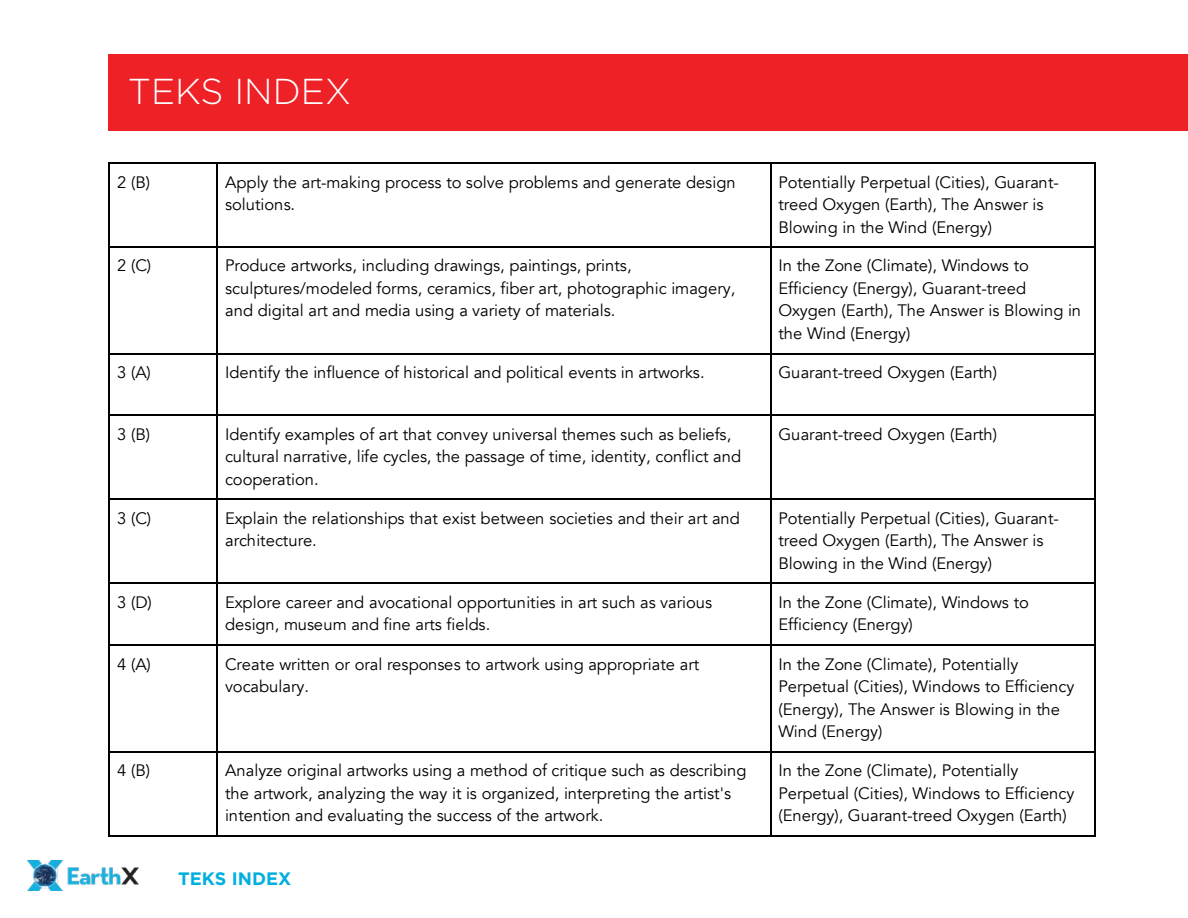
<style>
.page{position:relative;width:1188px;height:918px;background:#fff}
.page>*{position:absolute;margin:0;border:0;box-sizing:border-box;transform-origin:0 0}
.t1{font:300 36px "Gotham";color:#fff}
.t2{font:700 18px "Gotham";color:#00afde}
.t3{font:16.5px/22.5px "Avenir";color:#000}
</style>
<div class="page">
<img style="left:27px;top:860px;width:112px;height:31px">
<div style="left:109px;top:54px;width:1079px;height:76px;background:#ed2126"></div>
<hr style="left:110px;top:162px;width:107px;height:1px;background:#000">
<hr style="left:218px;top:162px;width:552px;height:1px;background:#000">
<svg style="left:770px;top:162px;width:2px;height:9px"></svg>
<hr style="left:772px;top:162px;width:322px;height:1px;background:#000">
<svg style="left:1094px;top:162px;width:2px;height:9px"></svg>
<hr style="left:109px;top:171px;width:1px;height:75px;background:#000">
<hr style="left:217px;top:171px;width:1px;height:75px;background:#000">
<hr style="left:770px;top:171px;width:2px;height:75px;background:#000">
<hr style="left:1094px;top:171px;width:2px;height:75px;background:#000">
<hr style="left:110px;top:246px;width:107px;height:2px;background:#000">
<hr style="left:218px;top:246px;width:552px;height:2px;background:#000">
<svg style="left:770px;top:246px;width:2px;height:9px"></svg>
<hr style="left:772px;top:246px;width:322px;height:2px;background:#000">
<svg style="left:1094px;top:246px;width:2px;height:9px"></svg>
<hr style="left:109px;top:255px;width:1px;height:98px;background:#000">
<hr style="left:217px;top:255px;width:1px;height:98px;background:#000">
<hr style="left:770px;top:255px;width:2px;height:98px;background:#000">
<hr style="left:1094px;top:255px;width:2px;height:98px;background:#000">
<hr style="left:110px;top:353px;width:107px;height:1px;background:#000">
<hr style="left:218px;top:353px;width:552px;height:1px;background:#000">
<svg style="left:770px;top:353px;width:2px;height:9px"></svg>
<hr style="left:772px;top:353px;width:322px;height:1px;background:#000">
<svg style="left:1094px;top:353px;width:2px;height:9px"></svg>
<hr style="left:109px;top:362px;width:1px;height:52px;background:#000">
<hr style="left:217px;top:362px;width:1px;height:52px;background:#000">
<hr style="left:770px;top:362px;width:2px;height:52px;background:#000">
<hr style="left:1094px;top:362px;width:2px;height:52px;background:#000">
<hr style="left:110px;top:414px;width:107px;height:2px;background:#000">
<hr style="left:218px;top:414px;width:552px;height:2px;background:#000">
<svg style="left:770px;top:414px;width:2px;height:9px"></svg>
<hr style="left:772px;top:414px;width:322px;height:2px;background:#000">
<svg style="left:1094px;top:414px;width:2px;height:9px"></svg>
<hr style="left:109px;top:423px;width:1px;height:76px;background:#000">
<hr style="left:217px;top:423px;width:1px;height:76px;background:#000">
<hr style="left:770px;top:423px;width:2px;height:76px;background:#000">
<hr style="left:1094px;top:423px;width:2px;height:76px;background:#000">
<hr style="left:110px;top:499px;width:107px;height:1px;background:#000">
<hr style="left:218px;top:499px;width:552px;height:1px;background:#000">
<svg style="left:770px;top:499px;width:2px;height:9px"></svg>
<hr style="left:772px;top:499px;width:322px;height:1px;background:#000">
<svg style="left:1094px;top:499px;width:2px;height:9px"></svg>
<hr style="left:109px;top:508px;width:1px;height:74px;background:#000">
<hr style="left:217px;top:508px;width:1px;height:74px;background:#000">
<hr style="left:770px;top:508px;width:2px;height:74px;background:#000">
<hr style="left:1094px;top:508px;width:2px;height:74px;background:#000">
<hr style="left:110px;top:582px;width:107px;height:2px;background:#000">
<hr style="left:218px;top:582px;width:552px;height:2px;background:#000">
<svg style="left:770px;top:582px;width:2px;height:9px"></svg>
<hr style="left:772px;top:582px;width:322px;height:2px;background:#000">
<svg style="left:1094px;top:582px;width:2px;height:9px"></svg>
<hr style="left:109px;top:591px;width:1px;height:53px;background:#000">
<hr style="left:217px;top:591px;width:1px;height:53px;background:#000">
<hr style="left:770px;top:591px;width:2px;height:53px;background:#000">
<hr style="left:1094px;top:591px;width:2px;height:53px;background:#000">
<hr style="left:110px;top:644px;width:107px;height:1px;background:#000">
<hr style="left:218px;top:644px;width:552px;height:1px;background:#000">
<svg style="left:770px;top:644px;width:2px;height:9px"></svg>
<hr style="left:772px;top:644px;width:322px;height:1px;background:#000">
<svg style="left:1094px;top:644px;width:2px;height:9px"></svg>
<hr style="left:109px;top:653px;width:1px;height:98px;background:#000">
<hr style="left:217px;top:653px;width:1px;height:98px;background:#000">
<hr style="left:770px;top:653px;width:2px;height:98px;background:#000">
<hr style="left:1094px;top:653px;width:2px;height:98px;background:#000">
<hr style="left:110px;top:751px;width:107px;height:1px;background:#000">
<hr style="left:218px;top:751px;width:552px;height:1px;background:#000">
<svg style="left:770px;top:751px;width:2px;height:9px"></svg>
<hr style="left:772px;top:751px;width:322px;height:1px;background:#000">
<svg style="left:1094px;top:751px;width:2px;height:9px"></svg>
<hr style="left:109px;top:760px;width:1px;height:75px;background:#000">
<hr style="left:110px;top:835px;width:107px;height:1px;background:#000">
<hr style="left:217px;top:760px;width:1px;height:75px;background:#000">
<hr style="left:218px;top:835px;width:552px;height:1px;background:#000">
<hr style="left:770px;top:760px;width:2px;height:75px;background:#000">
<hr style="left:772px;top:835px;width:322px;height:1px;background:#000">
<hr style="left:1094px;top:760px;width:2px;height:75px;background:#000">
<h1 class="t1" style="left:128px;top:68px;width:225px">TEKS INDEX</h1>
<p class="t3" style="left:117px;top:171px;width:35px">2 (B)</p>
<p class="t3" style="left:225px;top:171px;width:512px">Apply the art-making process to solve problems and generate design solutions.</p>
<p class="t3" style="left:778px;top:171px;width:282px">Potentially Perpetual (Cities), Guarant&shy;treed Oxygen (Earth), The Answer is<br>Blowing in the Wind (Energy)</p>
<p class="t3" style="left:117px;top:255px;width:36px">2 (C)</p>
<p class="t3" style="left:225px;top:255px;width:512px">Produce artworks, including drawings, paintings, prints, sculptures/modeled forms, ceramics, fiber art, photographic imagery, and digital art and media using a variety of materials.</p>
<p class="t3" style="left:778px;top:255px;width:304px">In the Zone (Climate), Windows to<br>Efficiency (Energy), Guarant-treed<br>Oxygen (Earth), The Answer is Blowing in the Wind (Energy)</p>
<p class="t3" style="left:117px;top:362px;width:35px">3 (A)</p>
<p class="t3" style="left:225px;top:362px;width:481px">Identify the influence of historical and political events in artworks.</p>
<p class="t3" style="left:778px;top:362px;width:220px">Guarant-treed Oxygen (Earth)</p>
<p class="t3" style="left:117px;top:423px;width:35px">3 (B)</p>
<p class="t3" style="left:225px;top:423px;width:518px">Identify examples of art that convey universal themes such as beliefs, cultural narrative, life cycles, the passage of time, identity, conflict and cooperation.</p>
<p class="t3" style="left:778px;top:423px;width:220px">Guarant-treed Oxygen (Earth)</p>
<p class="t3" style="left:117px;top:507px;width:36px">3 (C)</p>
<p class="t3" style="left:225px;top:507px;width:516px">Explain the relationships that exist between societies and their art and architecture.</p>
<p class="t3" style="left:778px;top:507px;width:282px">Potentially Perpetual (Cities), Guarant&shy;treed Oxygen (Earth), The Answer is<br>Blowing in the Wind (Energy)</p>
<p class="t3" style="left:117px;top:591px;width:36px">3 (D)</p>
<p class="t3" style="left:225px;top:591px;width:489px">Explore career and avocational opportunities in art such as various design, museum and fine arts fields.</p>
<p class="t3" style="left:778px;top:591px;width:252px">In the Zone (Climate), Windows to<br>Efficiency (Energy)</p>
<p class="t3" style="left:117px;top:653px;width:35px">4 (A)</p>
<p class="t3" style="left:225px;top:653px;width:476px">Create written or oral responses to artwork using appropriate art vocabulary.</p>
<p class="t3" style="left:778px;top:653px;width:297px">In the Zone (Climate), Potentially<br>Perpetual (Cities), Windows to Efficiency (Energy), The Answer is Blowing in the<br>Wind (Energy)</p>
<p class="t3" style="left:117px;top:760px;width:35px">4 (B)</p>
<p class="t3" style="left:225px;top:760px;width:523px">Analyze original artworks using a method of critique such as describing the artwork, analyzing the way it is organized, interpreting the artist's intention and evaluating the success of the artwork.</p>
<p class="t3" style="left:778px;top:760px;width:297px">In the Zone (Climate), Potentially<br>Perpetual (Cities), Windows to Efficiency (Energy), Guarant-treed Oxygen (Earth)</p>
<p class="t2" style="left:178px;top:866px;width:115px">TEKS INDEX</p>
</div>
